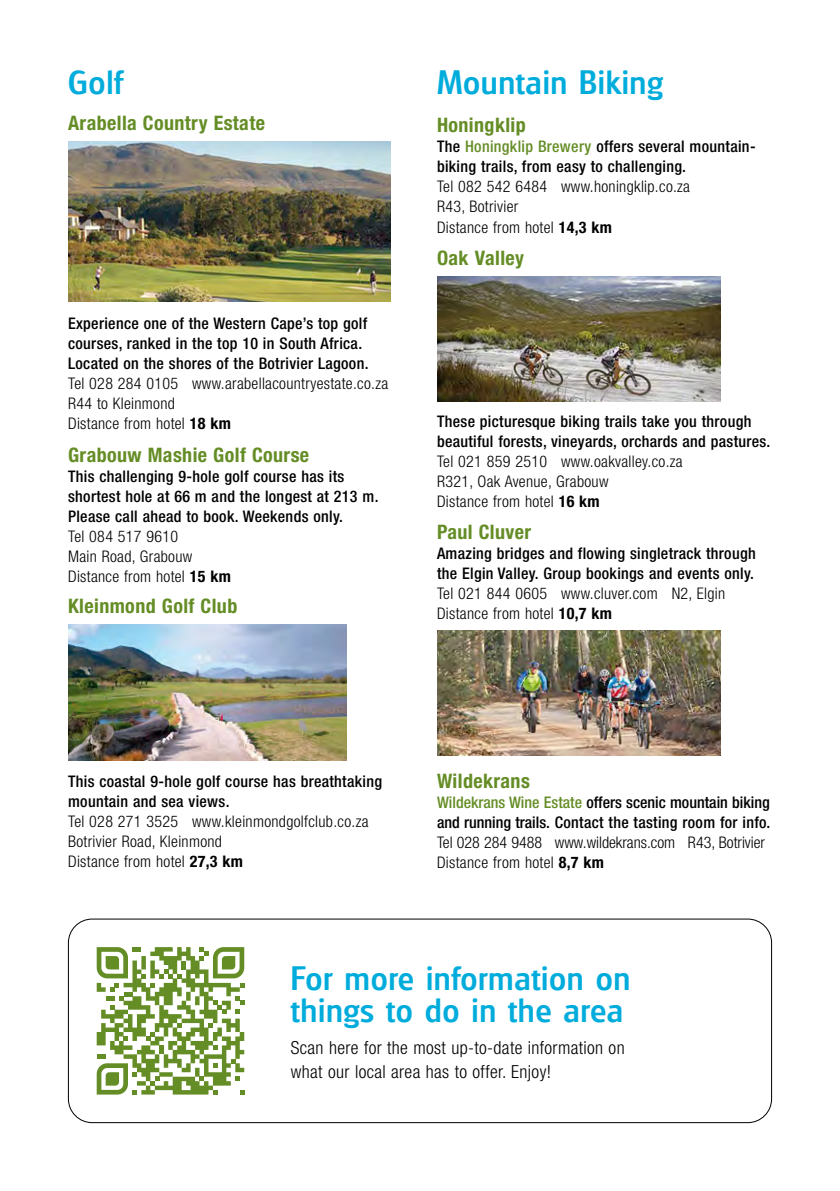
<style>
.page{position:relative;width:840px;height:1191px;background:#fff}
.page>*{position:absolute;margin:0;border:0;box-sizing:border-box;transform-origin:0 0}
.t1{font:500 33px/32px "Glasgow";letter-spacing:.02em;color:#00acdc}
.t2{font:700 condensed 20px "Helvetica Neue LT Std";letter-spacing:.02em;color:#658d26}
.t3{font:300 condensed 18px/24px "Helvetica Neue LT Std";letter-spacing:.02em;color:#000}
.t4{font:500 condensed 16px/20px "Helvetica Neue LT Std";letter-spacing:.02em;color:#000}
.t5{font:300 condensed 16px/20px "Helvetica Neue LT Std";letter-spacing:.02em;color:#000}
.t6{font:500 condensed 16px/20px "Helvetica Neue LT Std";color:#000}
.t7{font:300 condensed 16px/20px "Helvetica Neue LT Std";color:#000}
.s1{font-weight:700}
.s2{color:#658d26}
</style>
<div class="page">
<img style="left:68px;top:141px;width:322px;height:160px">
<img style="left:68px;top:624px;width:278px;height:136px">
<img style="left:437px;top:276px;width:283px;height:125px">
<img style="left:437px;top:631px;width:283px;height:124px">
<div style="left:68px;top:918px;width:703px;height:205px;border:1px solid #000;border-radius:24px"></div>
<svg style="left:97px;top:947px;width:147px;height:147px"></svg>
<h1 class="t1" style="left:68px;top:66px;width:56px">Golf</h1>
<p class="t2" style="left:68px;top:111px;width:198px">Arabella Country Estate</p>
<p class="t4" style="left:68px;top:313px;width:302px">Experience one of the Western Cape’s top golf courses, ranked in the top 10 in South Africa.<br>Located on the shores of the Botrivier Lagoon.</p>
<p class="t5" style="left:68px;top:373px;width:321px">Tel 028 284 0105 www.arabellacountryestate.co.za<br>R44 to Kleinmond<br>Distance from hotel <span class="s1">18 km</span></p>
<p class="t2" style="left:68px;top:442px;width:242px">Grabouw Mashie Golf Course</p>
<p class="t4" style="left:68px;top:465px;width:312px">This challenging 9-hole golf course has its shortest hole at 66 m and the longest at 213 m.<br>Please call ahead to book. Weekends only.</p>
<p class="t5" style="left:68px;top:526px;width:164px">Tel 084 517 9610<br>Main Road, Grabouw<br>Distance from hotel <span class="s1">15 km</span></p>
<p class="t2" style="left:68px;top:593px;width:171px">Kleinmond Golf Club</p>
<h1 class="t1" style="left:437px;top:66px;width:227px">Mountain Biking</h1>
<p class="t2" style="left:437px;top:113px;width:90px">Honingklip</p>
<p class="t4" style="left:437px;top:137px;width:320px">The <span class="s2">Honingklip Brewery</span> offers several mountain&shy;biking trails, from easy to challenging.</p>
<p class="t5" style="left:437px;top:177px;width:254px">Tel 082 542 6484 www.honingklip.co.za<br>R43, Botrivier<br>Distance from hotel <span class="s1">14,3 km</span></p>
<p class="t2" style="left:437px;top:246px;width:88px">Oak Valley</p>
<p class="t4" style="left:437px;top:411px;width:335px">These picturesque biking trails take you through beautiful forests, vineyards, orchards and pastures.</p>
<p class="t5" style="left:437px;top:451px;width:247px">Tel 021 859 2510 www.oakvalley.co.za<br>R321, Oak Avenue, Grabouw<br>Distance from hotel <span class="s1">16 km</span></p>
<p class="t2" style="left:437px;top:520px;width:95px">Paul Cluver</p>
<p class="t4" style="left:437px;top:543px;width:320px">Amazing bridges and flowing singletrack through the Elgin Valley. Group bookings and events only.</p>
<p class="t5" style="left:437px;top:583px;width:289px">Tel 021 844 0605 www.cluver.com N2, Elgin<br>Distance from hotel <span class="s1">10,7 km</span></p>
<p class="t4" style="left:68px;top:771px;width:315px">This coastal 9-hole golf course has breathtaking mountain and sea views.</p>
<p class="t5" style="left:68px;top:811px;width:302px">Tel 028 271 3525 www.kleinmondgolfclub.co.za<br>Botrivier Road, Kleinmond<br>Distance from hotel <span class="s1">27,3 km</span></p>
<p class="t2" style="left:437px;top:769px;width:94px">Wildekrans</p>
<p class="t6" style="left:437px;top:792px;width:335px"><span class="s2">Wildekrans Wine Estate</span> offers scenic mountain biking and running trails. Contact the tasting room for info.</p>
<p class="t7" style="left:437px;top:832px;width:329px">Tel 028 284 9488 www.wildekrans.com R43, Botrivier<br>Distance from hotel <span class="s1">8,7 km</span></p>
<h1 class="t1" style="left:291px;top:961px;width:341px">For more information on things to do in the area</h1>
<p class="t3" style="left:291px;top:1035px;width:335px">Scan here for the most up-to-date information on what our local area has to offer. Enjoy!</p>
</div>
